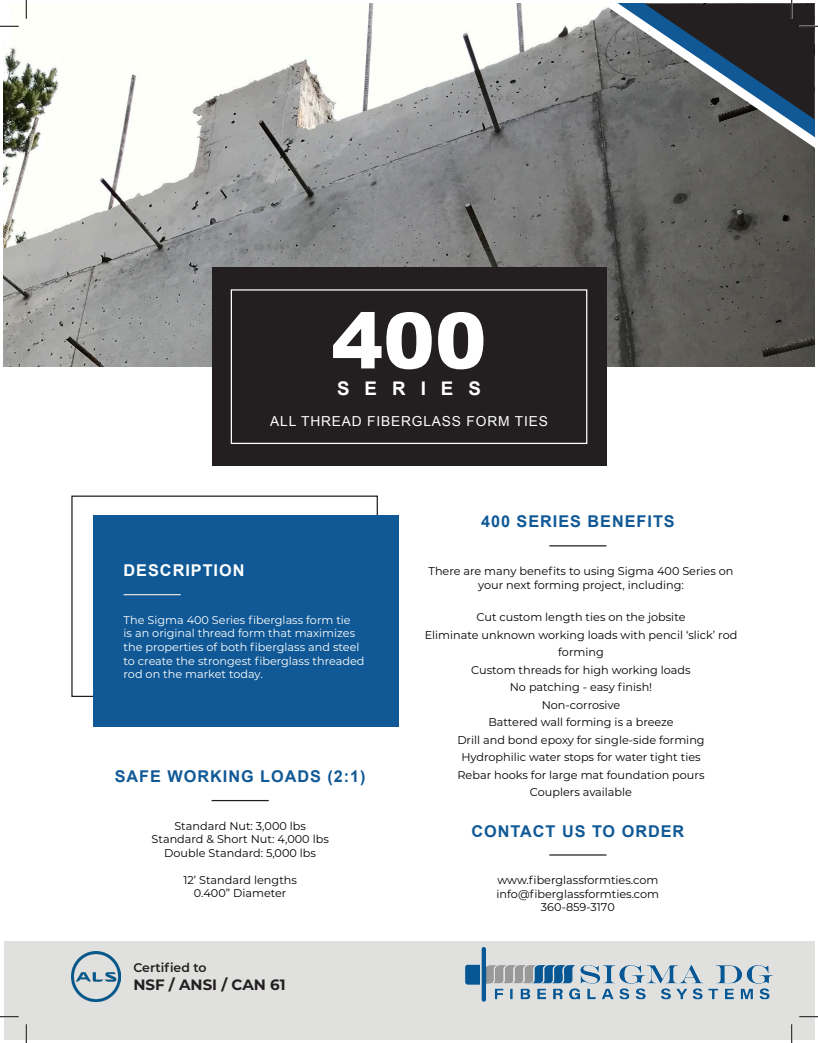
<style>
.page{position:relative;width:818px;height:1043px;background:#fff}
.page>*{position:absolute;margin:0;border:0;box-sizing:border-box;transform-origin:0 0}
.t1{font:900 77.5px "Arial";color:#fff}
.t2{font:700 18.75px "Arial";letter-spacing:.8em;color:#fff}
.t3{font:700 16.25px "Arial";letter-spacing:.06em;color:#105996}
.t4{font:700 16.25px "Arial";letter-spacing:.06em;color:#fff}
.t5{font:700 15px "Montserrat";color:#231f20}
.t6{font:13.75px "Arial";letter-spacing:.06em;color:#fff}
.t7{font:600 12.5px "Montserrat";color:#231f20}
.t8{font:11.25px/13.5px "Montserrat";color:#000;text-align:center}
.t9{font:11.25px/13.5px "Montserrat";color:#fff}
</style>
<div class="page">
<div style="left:4px;top:941px;width:810px;height:98px;background:#e0e1df"></div>
<img style="left:4px;top:4px;width:810px;height:363px">
<div style="left:212px;top:268px;width:394px;height:197px;background:#231f20"></div>
<div style="left:231px;top:289px;width:356px;height:155px;border:1px solid #fff"></div>
<div style="left:94px;top:515px;width:305px;height:211px;background:#105996"></div>
<img style="left:465px;top:947px;width:307px;height:54px">
<hr style="left:549px;top:545px;width:57px;height:1px;background:#231f20">
<hr style="left:211px;top:800px;width:58px;height:1px;background:#231f20">
<hr style="left:549px;top:854px;width:57px;height:1px;background:#231f20">
<hr style="left:124px;top:594px;width:57px;height:1px;background:#e0e1df">
<svg style="left:595px;top:158px;width:219px;height:4px"></svg>
<img style="left:71px;top:951px;width:50px;height:50px">
<svg style="left:0;top:25px;width:19px;height:2px"></svg>
<svg style="left:0;top:1016px;width:19px;height:1px"></svg>
<svg style="left:799px;top:1015px;width:19px;height:2px"></svg>
<svg style="left:25px;top:0;width:2px;height:19px"></svg>
<svg style="left:25px;top:1024px;width:2px;height:18px"></svg>
<svg style="left:594px;top:0;width:224px;height:158px;background:#575d62"></svg>
<svg style="left:790px;top:1024px;width:2px;height:18px"></svg>
<p class="t1" style="left:331px;top:284px;width:157px">400</p>
<p class="t2" style="left:337px;top:376px;width:145px">SERIES</p>
<p class="t6" style="left:270px;top:412px;width:279px">ALL THREAD FIBERGLASS FORM TIES</p>
<p class="t4" style="left:124px;top:560px;width:122px">DESCRIPTION</p>
<p class="t9" style="left:124px;top:613px;width:242px">The Sigma 400 Series fiberglass form tie<br>is an original thread form that maximizes the properties of both fiberglass and steel to create the strongest fiberglass threaded rod on the market today.</p>
<p class="t3" style="left:115px;top:765px;width:252px">SAFE WORKING LOADS (2:1)</p>
<p class="t8" style="left:174px;top:818px;width:133px">Standard Nut: 3,000 lbs</p>
<p class="t8" style="left:151px;top:832px;width:179px">Standard &amp; Short Nut: 4,000 lbs</p>
<p class="t8" style="left:164px;top:845px;width:153px">Double Standard: 5,000 lbs</p>
<p class="t8" style="left:183px;top:872px;width:115px">12’ Standard lengths</p>
<p class="t8" style="left:194px;top:886px;width:94px">0.400” Diameter</p>
<p class="t7" style="left:133px;top:958px;width:75px">Certified to</p>
<p class="t5" style="left:133px;top:973px;width:154px">NSF / ANSI / CAN 61</p>
<p class="t3" style="left:481px;top:511px;width:195px">400 SERIES BENEFITS</p>
<p class="t8" style="left:428px;top:564px;width:306px">There are many benefits to using Sigma 400 Series on your next forming project, including:</p>
<p class="t8" style="left:476px;top:610px;width:210px">Cut custom length ties on the jobsite</p>
<p class="t8" style="left:424px;top:625px;width:314px;line-height:17.5px">Eliminate unknown working loads with pencil ‘slick’ rod forming</p>
<p class="t8" style="left:471px;top:662px;width:221px">Custom threads for high working loads</p>
<p class="t8" style="left:510px;top:680px;width:144px">No patching - easy finish!</p>
<p class="t8" style="left:541px;top:697px;width:80px">Non-corrosive</p>
<p class="t8" style="left:488px;top:715px;width:187px">Battered wall forming is a breeze</p>
<p class="t8" style="left:457px;top:732px;width:249px">Drill and bond epoxy for single-side forming</p>
<p class="t8" style="left:461px;top:750px;width:241px">Hydrophilic water stops for water tight ties</p>
<p class="t8" style="left:457px;top:767px;width:248px">Rebar hooks for large mat foundation pours</p>
<p class="t8" style="left:530px;top:785px;width:104px">Couplers available</p>
<p class="t3" style="left:471px;top:820px;width:214px">CONTACT US TO ORDER</p>
<p class="t8" style="left:497px;top:873px;width:162px">www.fiberglassformties.com</p>
<p class="t8" style="left:496px;top:886px;width:164px">info@fiberglassformties.com</p>
<p class="t8" style="left:541px;top:900px;width:75px">360-859-3170</p>
</div>
